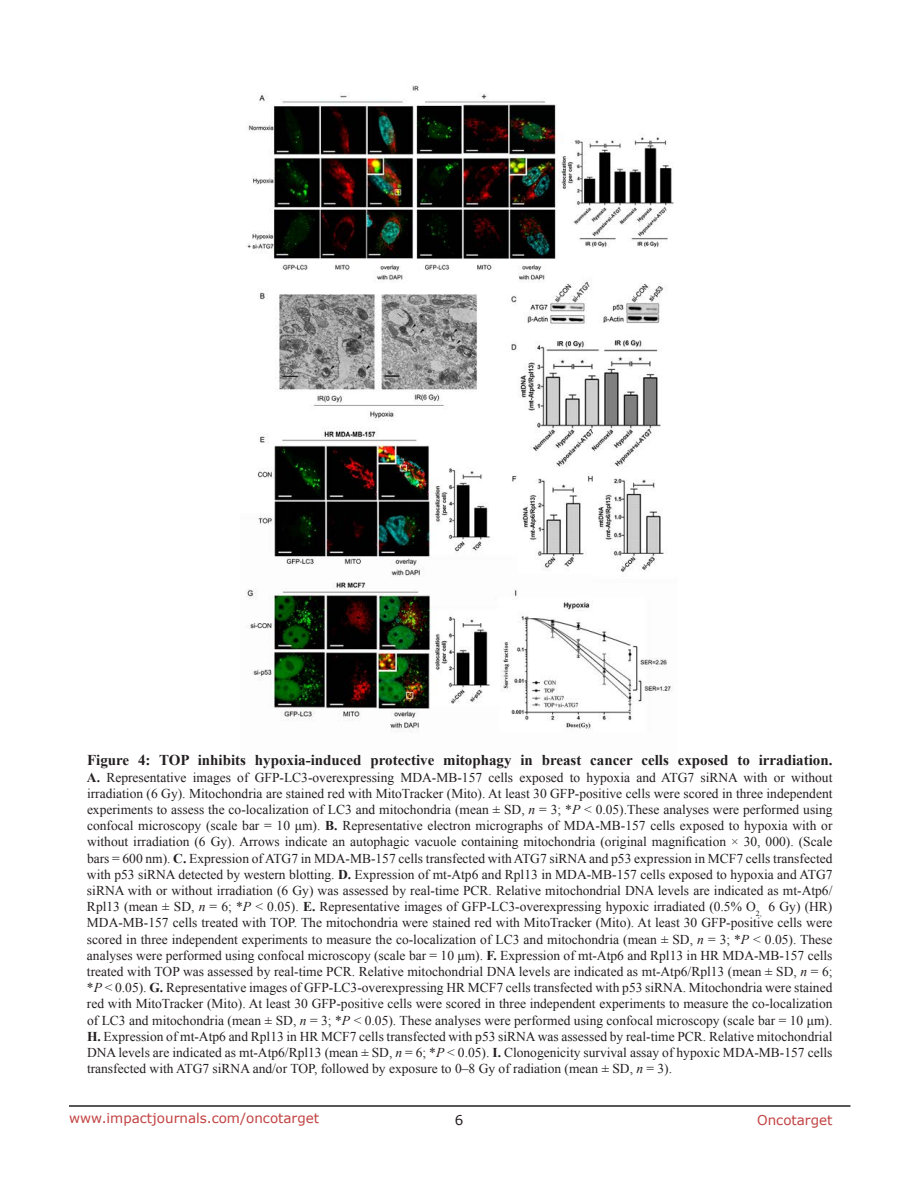
<style>
.page{position:relative;width:918px;height:1188px;background:#fff}
.page>*{position:absolute;margin:0;border:0;box-sizing:border-box;transform-origin:0 0}
.FigureText{font:700 15px "Times New Roman";color:#231f20}
.FigureText-2{font:13.5px/16.2px "Times New Roman";color:#231f20;text-align:justify}
.t1{font:13.5px "Verdana";color:#c24141}
.t2{font:13.5px "Verdana";color:#231f20}
.s1{font-weight:700}
.s2{font-style:italic}
</style>
<div class="page">
<hr style="left:69px;top:1105px;width:781px;height:2px;background:#231f20">
<img style="left:246px;top:85px;width:428px;height:647px">
<p class="FigureText" style="left:87px;top:750px;width:747px">Figure 4: TOP inhibits hypoxia-induced protective mitophagy in breast cancer cells exposed to irradiation.</p>
<p class="FigureText-2" style="left:87px;top:769px;width:747px"><span class="s1">A.</span> Representative images of GFP-LC3-overexpressing MDA-MB-157 cells exposed to hypoxia and ATG7 siRNA with or without irradiation (6 Gy). Mitochondria are stained red with MitoTracker (Mito). At least 30 GFP-positive cells were scored in three independent experiments to assess the co-localization of LC3 and mitochondria (mean ± SD, <span class="s2">n</span> = 3; *<span class="s2">P</span> &lt; 0.05).These analyses were performed using confocal microscopy (scale bar = 10 μm). <span class="s1">B.</span> Representative electron micrographs of MDA-MB-157 cells exposed to hypoxia with or without irradiation (6 Gy). Arrows indicate an autophagic vacuole containing mitochondria (original magnification × 30, 000). (Scale bars = 600 nm). <span class="s1">C.</span> Expression of ATG7 in MDA-MB-157 cells transfected with ATG7 siRNA and p53 expression in MCF7 cells transfected with p53 siRNA detected by western blotting. <span class="s1">D.</span> Expression of mt-Atp6 and Rpl13 in MDA-MB-157 cells exposed to hypoxia and ATG7 siRNA with or without irradiation (6 Gy) was assessed by real-time PCR. Relative mitochondrial DNA levels are indicated as mt-Atp6/ Rpl13 (mean ± SD, <span class="s2">n</span> = 6; *<span class="s2">P</span> &lt; 0.05). <span class="s1">E.</span> Representative images of GFP-LC3-overexpressing hypoxic irradiated (0.5% O<sub>2,</sub> 6 Gy) (HR)<br>MDA-MB-157 cells treated with TOP. The mitochondria were stained red with MitoTracker (Mito). At least 30 GFP-positive cells were scored in three independent experiments to measure the co-localization of LC3 and mitochondria (mean ± SD, <span class="s2">n</span> = 3; *<span class="s2">P</span> &lt; 0.05). These analyses were performed using confocal microscopy (scale bar = 10 μm). <span class="s1">F.</span> Expression of mt-Atp6 and Rpl13 in HR MDA-MB-157 cells treated with TOP was assessed by real-time PCR. Relative mitochondrial DNA levels are indicated as mt-Atp6/Rpl13 (mean ± SD, <span class="s2">n</span> = 6; *<span class="s2">P</span> &lt; 0.05). <span class="s1">G.</span> Representative images of GFP-LC3-overexpressing HR MCF7 cells transfected with p53 siRNA. Mitochondria were stained red with MitoTracker (Mito). At least 30 GFP-positive cells were scored in three independent experiments to measure the co-localization of LC3 and mitochondria (mean ± SD, <span class="s2">n</span> = 3; *<span class="s2">P</span> &lt; 0.05). These analyses were performed using confocal microscopy (scale bar = 10 μm).<br><span class="s1">H.</span> Expression of mt-Atp6 and Rpl13 in HR MCF7 cells transfected with p53 siRNA was assessed by real-time PCR. Relative mitochondrial DNA levels are indicated as mt-Atp6/Rpl13 (mean ± SD, <span class="s2">n</span> = 6; *<span class="s2">P</span> &lt; 0.05). <span class="s1">I.</span> Clonogenicity survival assay of hypoxic MDA-MB-157 cells transfected with ATG7 siRNA and/or TOP, followed by exposure to 0–8 Gy of radiation (mean ± SD, <span class="s2">n</span> = 3).</p>
<p class="t1" style="left:69px;top:1109px;width:252px">www.impactjournals.com/oncotarget</p>
<p class="t2" style="left:455px;top:1111px;width:10px">6</p>
<p class="t1" style="left:757px;top:1111px;width:77px">Oncotarget</p>
</div>
